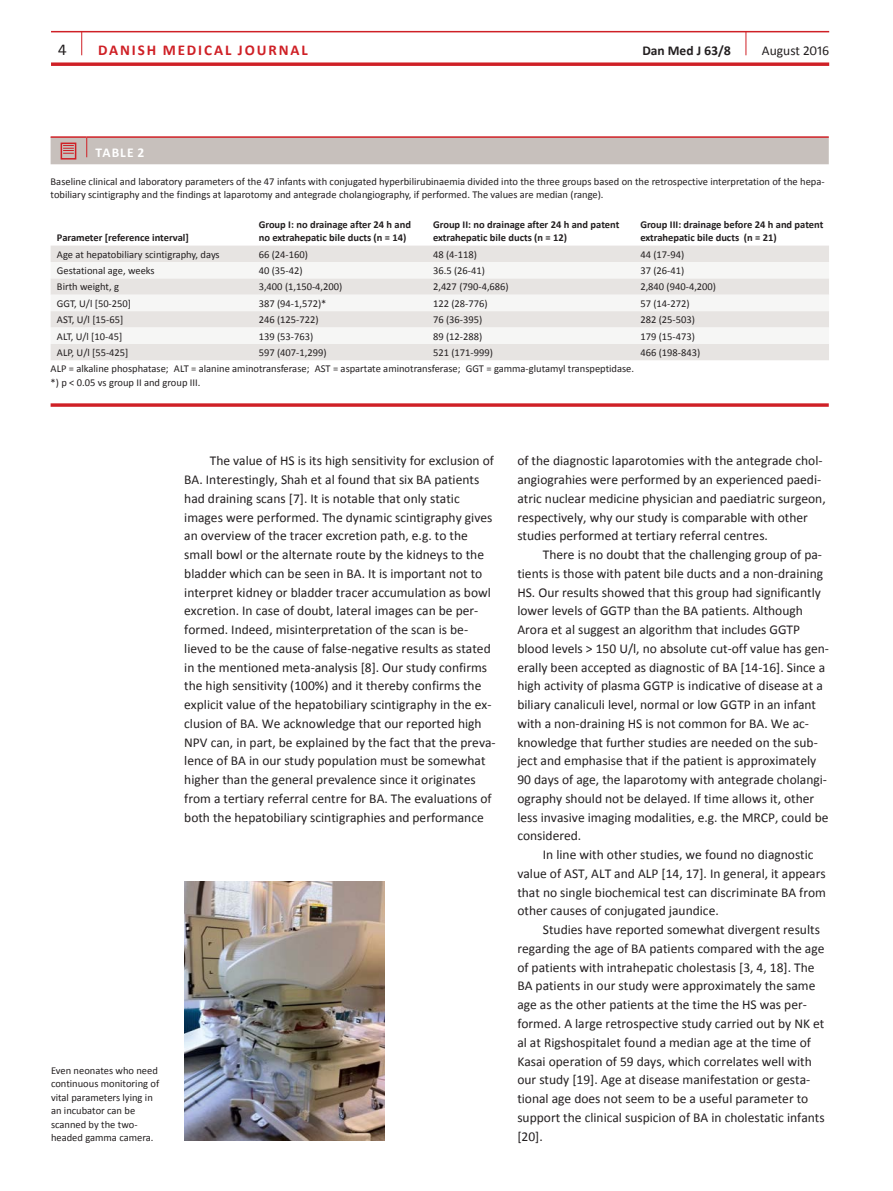
<style>
.page{position:relative;width:893px;height:1191px;background:#fff}
.page>*{position:absolute;margin:0;border:0;box-sizing:border-box;transform-origin:0 0}
.t1{font:16.5px "Calibri";color:#231f20}
.t2{font:700 15px "Calibri";letter-spacing:.125em;color:#cf2026}
.t3{font:13.5px/18.8px "Calibri";color:#231f20}
.t4{font:700 13.5px "Calibri";color:#231f20}
.t5{font:700 13.5px "Calibri";letter-spacing:.075em;color:#fff}
.t6{font:10.5px/13.5px "Calibri";color:#231f20}
.t7{font:700 10.5px/13.5px "Calibri";color:#231f20}
</style>
<div class="page">
<hr style="left:51px;top:31px;width:778px;height:1px;background:#cf2026">
<svg style="left:51px;top:62px;width:778px;height:4px;background:#d53d43"></svg>
<svg style="left:81px;top:32px;width:1px;height:23px"></svg>
<svg style="left:746px;top:32px;width:1px;height:23px"></svg>
<hr style="left:87px;top:136px;width:742px;height:2px;background:#cf2026">
<hr style="left:51px;top:136px;width:36px;height:2px;background:#cf2026">
<div style="left:51px;top:137px;width:778px;height:27px;background:#c7c0bc"></div>
<div style="left:51px;top:246px;width:778px;height:114px;background:#e7e4e2"></div>
<svg style="left:51px;top:262px;width:778px;height:82px;fill:#f6f6f5"></svg>
<svg style="left:51px;top:403px;width:778px;height:4px;background:#d53e43"></svg>
<img style="left:184px;top:882px;width:200px;height:258px">
<p class="t1" style="left:58px;top:40px;width:10px">4</p>
<p class="t2" style="left:98px;top:41px;width:191px">danish mEdical JOURNAL</p>
<p class="t4" style="left:642px;top:42px;width:90px">Dan Med J 63/8</p>
<p class="t3" style="left:762px;top:41px;width:69px">August 2016</p>
<p class="t5" style="left:96px;top:144px;width:50px">Table 2</p>
<p class="t6" style="left:51px;top:174px;width:776px">Baseline clinical and laboratory parameters of the 47 infants with conjugated hyperbilirubinaemia divided into the three groups based on the retrospective interpretation of the hepa&shy;tobiliary scintigraphy and the findings at laparotomy and antegrade cholangiography, if performed. The values are median (range).</p>
<p class="t7" style="left:57px;top:231px;width:133px">Parameter [reference interval]</p>
<p class="t7" style="left:259px;top:217px;width:154px">Group I: no drainage after 24 h and no extrahepatic bile ducts (n = 14)</p>
<p class="t7" style="left:433px;top:217px;width:188px">Group II : no drainage after 24 h and patent extrahepatic bile ducts (n = 12)</p>
<p class="t7" style="left:640px;top:217px;width:184px">Group III : drainage before 24 h and patent extrahepatic bile ducts (n = 21)</p>
<p class="t6" style="left:57px;top:247px;width:164px">Age at hepatobiliary scintigraphy, days</p>
<p class="t6" style="left:259px;top:247px;width:51px">66 (24-160)</p>
<p class="t6" style="left:433px;top:247px;width:45px">48 (4-118)</p>
<p class="t6" style="left:640px;top:247px;width:45px">44 (17-94)</p>
<p class="t6" style="left:57px;top:263px;width:99px">Gestational age, weeks</p>
<p class="t6" style="left:259px;top:263px;width:45px">40 (35-42)</p>
<p class="t6" style="left:433px;top:263px;width:53px">36.5 (26-41)</p>
<p class="t6" style="left:640px;top:263px;width:45px">37 (26-41)</p>
<p class="t6" style="left:57px;top:280px;width:64px">Birth weight, g</p>
<p class="t6" style="left:259px;top:280px;width:85px">3,400 (1,150-4,200)</p>
<p class="t6" style="left:433px;top:280px;width:77px">2,427 (790-4,686)</p>
<p class="t6" style="left:640px;top:280px;width:77px">2,840 (940-4,200)</p>
<p class="t6" style="left:57px;top:296px;width:76px">GGT, U/l [50-250]</p>
<p class="t6" style="left:259px;top:296px;width:69px">387 (94-1,572)*</p>
<p class="t6" style="left:433px;top:296px;width:56px">122 (28-776)</p>
<p class="t6" style="left:640px;top:296px;width:51px">57 (14-272)</p>
<p class="t6" style="left:57px;top:312px;width:68px">AST, U/l [15-65]</p>
<p class="t6" style="left:259px;top:312px;width:61px">246 (125-722)</p>
<p class="t6" style="left:433px;top:312px;width:51px">76 (36-395)</p>
<p class="t6" style="left:640px;top:312px;width:56px">282 (25-503)</p>
<p class="t6" style="left:57px;top:329px;width:67px">ALT, U/l [10-45]</p>
<p class="t6" style="left:259px;top:329px;width:56px">139 (53-763)</p>
<p class="t6" style="left:433px;top:329px;width:51px">89 (12-288)</p>
<p class="t6" style="left:640px;top:329px;width:56px">179 (15-473)</p>
<p class="t6" style="left:57px;top:345px;width:73px">ALP, U/l [55-425]</p>
<p class="t6" style="left:259px;top:345px;width:69px">597 (407-1,299)</p>
<p class="t6" style="left:433px;top:345px;width:61px">521 (171-999)</p>
<p class="t6" style="left:640px;top:345px;width:61px">466 (198-843)</p>
<p class="t6" style="left:51px;top:362px;width:585px">ALP = alkaline phosphatase; ALT = alanine aminotransferase; AST = aspartate aminotransferase; GGT = gamma-glutamyl transpeptidase. *) p &lt; 0.05 vs group II and group III.</p>
<p class="t6" style="left:51px;top:1062px;width:110px">Even neonates who need continuous monitoring of vital parameters lying in an incubator can be scanned by the two&shy;headed gamma camera.</p>
<p class="t3" style="left:184px;top:451px;width:313px;text-indent:26px">The value of HS is its high sensitivity for exclusion of BA. Interestingly, Shah et al found that six BA patients had draining scans [7]. It is notable that only static images were performed. The dynamic scintigraphy gives an overview of the tracer excretion path, e.g. to the small bowl or the alternate route by the kidneys to the bladder which can be seen in BA. It is important not to interpret kidney or bladder tracer accumulation as bowl excretion. In case of doubt, lateral images can be per&shy;formed. Indeed, misinterpretation of the scan is be&shy;lieved to be the cause of false-negative results as stated in the mentioned meta-analysis [8]. Our study confirms the high sensitivity (100%) and it thereby confirms the explicit value of the hepatobiliary scintigraphy in the ex&shy;clusion of BA. We acknowledge that our reported high NPV can, in part, be explained by the fact that the preva&shy;lence of BA in our study population must be somewhat higher than the general prevalence since it originates from a tertiary referral centre for BA. The evaluations of both the hepatobiliary scintigraphies and performance</p>
<p class="t3" style="left:517px;top:451px;width:310px">of the diagnostic laparotomies with the antegrade chol&shy;angiograhies were performed by an experienced paedi&shy;atric nuclear medicine physician and paediatric surgeon, respectively, why our study is comparable with other studies performed at tertiary referral centres.</p>
<p class="t3" style="left:517px;top:544px;width:313px;text-indent:26px">There is no doubt that the challenging group of pa&shy;tients is those with patent bile ducts and a non-draining HS. Our results showed that this group had significantly lower levels of GGTP than the BA patients. Although Arora et al suggest an algorithm that includes GGTP blood levels &gt; 150 U/l, no absolute cut-off value has gen&shy;erally been accepted as diagnostic of BA [14-16]. Since a high activity of plasma GGTP is indicative of disease at a biliary canaliculi level, normal or low GGTP in an infant with a non-draining HS is not common for BA. We ac&shy;knowledge that further studies are needed on the sub&shy;ject and emphasise that if the patient is approximately 90 days of age, the laparotomy with antegrade cholangi&shy;ography should not be delayed. If time allows it, other less invasive imaging modalities, e.g. the MRCP, could be considered.</p>
<p class="t3" style="left:517px;top:844px;width:310px;text-indent:26px">In line with other studies, we found no diagnostic value of AST, ALT and ALP [14, 17]. In general, it appears that no single biochemical test can discriminate BA from other causes of conjugated jaundice.</p>
<p class="t3" style="left:517px;top:919px;width:309px;text-indent:26px">Studies have reported somewhat divergent results regarding the age of BA patients compared with the age of patients with intrahepatic cholestasis [3, 4, 18]. The BA patients in our study were approximately the same age as the other patients at the time the HS was per&shy;formed. A large retrospective study carried out by NK et al at Rigshospitalet found a median age at the time of Kasai operation of 59 days, which correlates well with our study [19]. Age at disease manifestation or gesta&shy;tional age does not seem to be a useful parameter to support the clinical suspicion of BA in cholestatic infants [20].</p>
</div>
